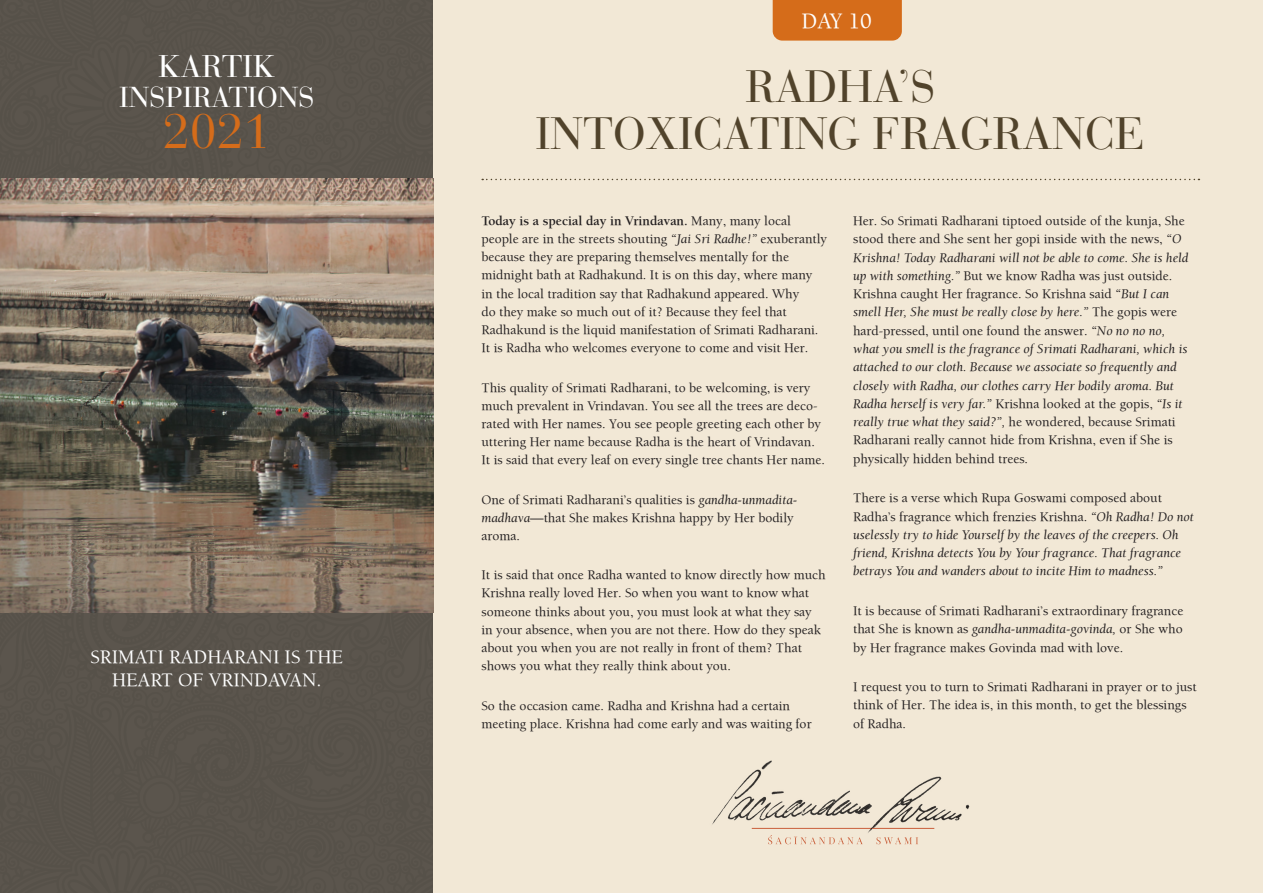
<style>
.page{position:relative;width:1263px;height:893px;background:#fff}
.page>*{position:absolute;margin:0;border:0;box-sizing:border-box;transform-origin:0 0}
.t1{font:48.45px "Bauer Bodoni";color:#d56c1a}
.t2{font:45px/46.5px "Bauer Bodoni";color:#51432b;text-align:center}
.t3{font:31.2px "Bauer Bodoni";color:#fff}
.t4{font:28.65px "Bauer Bodoni";color:#fff}
.t5{font:22.5px "Balaram";color:#fff}
.t6{font:19.5px/22.5px "Balaram";color:#fff;text-align:center}
.t7{font:13.5px/18.1px "Balaram";color:#231f20}
.t8{font:italic 13.5px/18.3px "Balaram";color:#231f20}
.s1{font-weight:700}
.s2{font-style:italic}
.s3{font-style:normal}
</style>
<div class="page">
<div style="left:0;top:0;width:434px;height:893px;background:#58534b"></div>
<div style="left:434px;top:0;width:829px;height:893px;background:#f2e8d6"></div>
<svg style="left:768px;top:835px;width:150px;height:9px"></svg>
<img style="left:712px;top:760px;width:258px;height:73px">
<svg style="left:482px;top:179px;width:717px;height:1px"></svg>
<div style="left:773px;top:0;width:129px;height:41px;background:#d56c1a"></div>
<img style="left:0;top:179px;width:434px;height:433px">
<h3 class="t3" style="left:158px;top:48px;width:119px">KARTIK</h3>
<h3 class="t4" style="left:119px;top:80px;width:197px">INSPIRATIONS</h3>
<h1 class="t1" style="left:163px;top:103px;width:109px">2021</h1>
<h3 class="t6" style="left:91px;top:645px;width:254px">SRIMATI RADHARANI IS THE<br>HEART OF VRINDAVAN.</h3>
<h3 class="t5" style="left:801px;top:7px;width:72px">DAY 10</h3>
<h2 class="t2" style="left:536px;top:64px;width:611px">RADHA’S<br>INTOXICATING FRAGRANCE</h2>
<p class="t7" style="left:481px;top:211px;width:347px"><span class="s1">Today is a special day in Vrindavan.</span> Many, many local people are in the streets shouting <span class="s2">“Jai Sri Radhe!”</span> exuberantly because they are preparing themselves mentally for the midnight bath at Radhakund. It is on this day, where many in the local tradition say that Radhakund appeared. Why<br>do they make so much out of it? Because they feel that Radhakund is the liquid manifestation of Srimati Radharani.<br>It is Radha who welcomes everyone to come and visit Her.</p>
<p class="t7" style="left:481px;top:378px;width:345px">This quality of Srimati Radharani, to be welcoming, is very much prevalent in Vrindavan. You see all the trees are deco&shy;rated with Her names. You see people greeting each other by uttering Her name because Radha is the heart of Vrindavan.<br>It is said that every leaf on every single tree chants Her name.</p>
<p class="t7" style="left:481px;top:490px;width:317px">One of Srimati Radharani’s qualities is <span class="s2">gandha-unmadita&shy;madhava</span>—that She makes Krishna happy by Her bodily aroma.</p>
<p class="t7" style="left:481px;top:566px;width:346px">It is said that once Radha wanted to know directly how much Krishna really loved Her. So when you want to know what someone thinks about you, you must look at what they say in your absence, when you are not there. How do they speak about you when you are not really in front of them? That shows you what they really think about you.</p>
<p class="t7" style="left:481px;top:696px;width:332px">So the occasion came. Radha and Krishna had a certain meeting place. Krishna had come early and was waiting for</p>
<p class="t7" style="left:853px;top:211px;width:337px">Her. So Srimati Radharani tiptoed outside of the kunja, She stood there and She sent her gopi inside with the news, <span class="s2">“O Krishna! Today Radharani will not be able to come. She is held up with something.”</span> But we know Radha was just outside.<br>Krishna caught Her fragrance. So Krishna said <span class="s2">“But I can smell Her, She must be really close by here.”</span> The gopis were hard-pressed, until one found the answer. <span class="s2">“No no no no, what you smell is the fragrance of Srimati Radharani, which is attached to our cloth. Because we associate so frequently and closely with Radha, our clothes carry Her bodily aroma. But Radha herself is very far.”</span> Krishna looked at the gopis, <span class="s2">“Is it really true what they said?”,</span> he wondered, because Srimati Radharani really cannot hide from Krishna, even if She is physically hidden behind trees.</p>
<p class="t8" style="left:853px;top:489px;width:342px"><span class="s3">There is a verse which Rupa Goswami composed about Radha’s fragrance which frenzies Krishna.</span> “Oh Radha! Do not uselessly try to hide Yourself by the leaves of the creepers. Oh friend, Krishna detects You by Your fragrance. That fragrance betrays You and wanders about to incite Him to madness.”</p>
<p class="t7" style="left:853px;top:601px;width:332px;text-align:justify">It is because of Srimati Radharani’s extraordinary fragrance that She is known as <span class="s2">gandha-unmadita-govinda,</span> or She who by Her fragrance makes Govinda mad with love.</p>
<p class="t7" style="left:853px;top:677px;width:345px">I request you to turn to Srimati Radharani in prayer or to just think of Her. The idea is, in this month, to get the blessings of Radha.</p>
</div>
